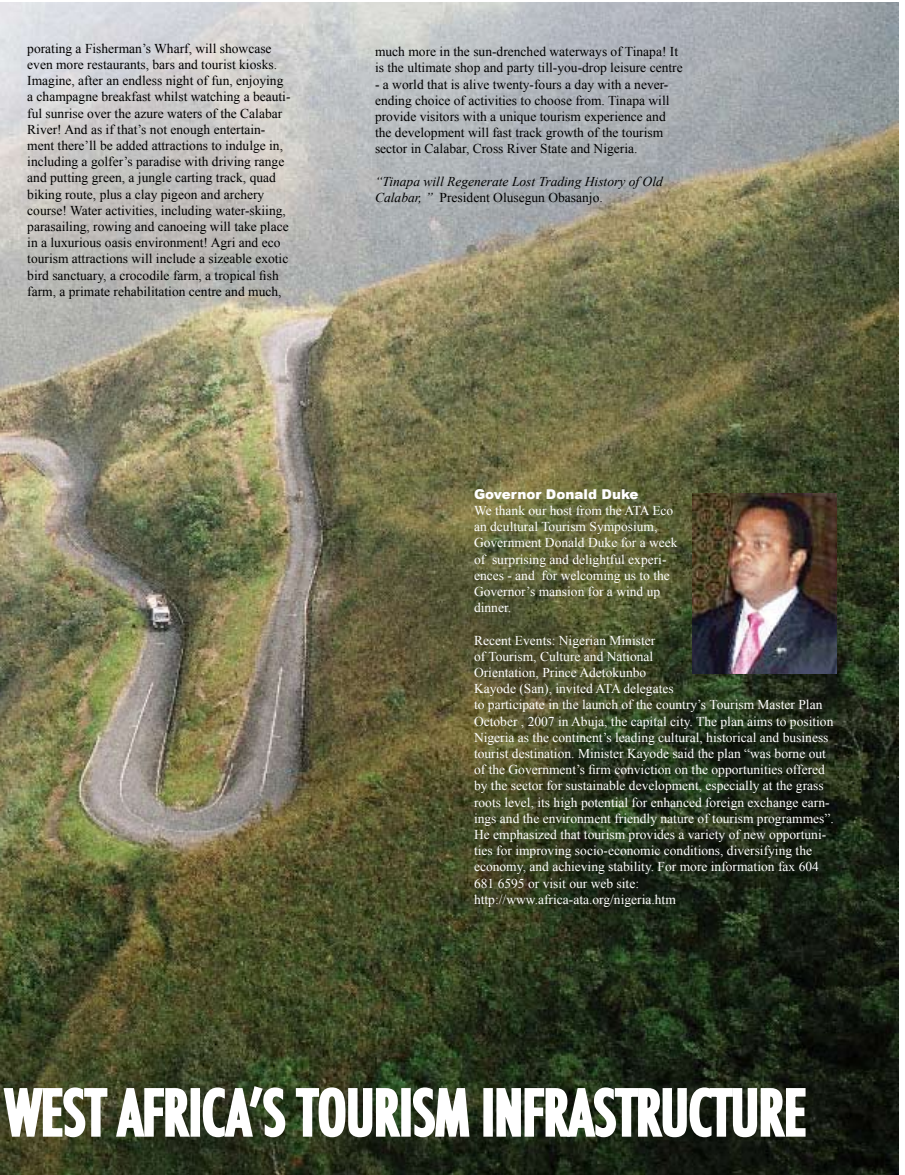
<style>
.page{position:relative;width:905px;height:1175px;background:#fff}
.page>*{position:absolute;margin:0;border:0;box-sizing:border-box;transform-origin:0 0}
.t1{font:500 condensed 60px "Futura";color:#fff}
.t2{font:13.5px/16.2px "Times New Roman";color:#000}
.t3{font:13.5px/16.2px "Times New Roman";color:#fff}
.t4{font:italic 13.5px/16.2px "Times New Roman";color:#000}
.t5{font:900 13.5px "Arial";color:#fff}
.s1{font-style:normal}
</style>
<div class="page">
<img style="left:0;top:3px;width:898px;height:1171px">
<svg style="left:2px;top:1013px;width:190px;height:161px;background:#585d41"></svg>
<div style="left:190px;top:1088px;width:10px;height:48px;border:3px solid #fff"></div>
<svg style="left:201px;top:1065px;width:86px;height:74px"></svg>
<svg style="left:294px;top:1085px;width:109px;height:53px"></svg>
<div style="left:401px;top:1088px;width:9px;height:48px;border:3px solid #fff"></div>
<svg style="left:411px;top:1061px;width:60px;height:113px"></svg>
<div style="left:483px;top:1088px;width:10px;height:48px;border:3px solid #fff"></div>
<svg style="left:495px;top:1007px;width:312px;height:167px;background:#3c4538"></svg>
<img style="left:692px;top:493px;width:144px;height:180px">
<svg style="left:873px;top:1147px;width:6px;height:10px"></svg>
<p class="t2" style="left:27px;top:40px;width:265px">porating a Fisherman’s Wharf, will showcase even more restaurants, bars and tourist kiosks.<br>Imagine, after an endless night of fun, enjoying a champagne breakfast whilst watching a beauti&shy;ful sunrise over the azure waters of the Calabar River! And as if that’s not enough entertain&shy;ment there’ll be added attractions to indulge in, including a golfer’s paradise with driving range and putting green, a jungle carting track, quad biking route, plus a clay pigeon and archery course! Water activities, including water-skiing, parasailing, rowing and canoeing will take place in a luxurious oasis environment! Agri and eco tourism attractions will include a sizeable exotic bird sanctuary, a crocodile farm, a tropical fish farm, a primate rehabilitation centre and much,</p>
<p class="t2" style="left:375px;top:43px;width:309px">much more in the sun-drenched waterways of Tinapa! It is the ultimate shop and party till-you-drop leisure centre</p>
<p class="t2" style="left:375px;top:76px;width:296px">- a world that is alive twenty-fours a day with a never&shy;ending choice of activities to choose from. Tinapa will provide visitors with a unique tourism experience and the development will fast track growth of the tourism sector in Calabar, Cross River State and Nigeria.</p>
<p class="t4" style="left:375px;top:173px;width:289px">“Tinapa will Regenerate Lost Trading History of Old<br>Calabar, ” <span class="s1">President Olusegun Obasanjo.</span></p>
<p class="t5" style="left:474px;top:486px;width:166px">Governor Donald Duke</p>
<p class="t3" style="left:474px;top:502px;width:205px">We thank our host from the ATA Eco an dcultural Tourism Symposium,<br>Government Donald Duke for a week of surprising and delightful experi&shy;ences - and for welcoming us to the<br>Governor’s mansion for a wind up dinner.</p>
<p class="t3" style="left:474px;top:631px;width:361px">Recent Events: Nigerian Minister<br>of Tourism, Culture and National<br>Orientation, Prince Adetokunbo<br>Kayode (San), invited ATA delegates<br>to participate in the launch of the country’s Tourism Master Plan October , 2007 in Abuja, the capital city. The plan aims to position Nigeria as the continent’s leading cultural, historical and business tourist destination. Minister Kayode said the plan “was borne out of the Government’s firm conviction on the opportunities offered by the sector for sustainable development, especially at the grass roots level, its high potential for enhanced foreign exchange earn&shy;ings and the environment friendly nature of tourism programmes”.<br>He emphasized that tourism provides a variety of new opportuni&shy;ties for improving socio-economic conditions, diversifying the economy, and achieving stability. For more information fax 604<br>681 6595 or visit our web site: http://www.africa-ata.org/nigeria.htm</p>
<h1 class="t1" style="left:6px;top:1074px;width:802px">WEST AFRICA’S TOURISM INFRASTRUCTURE</h1>
</div>
